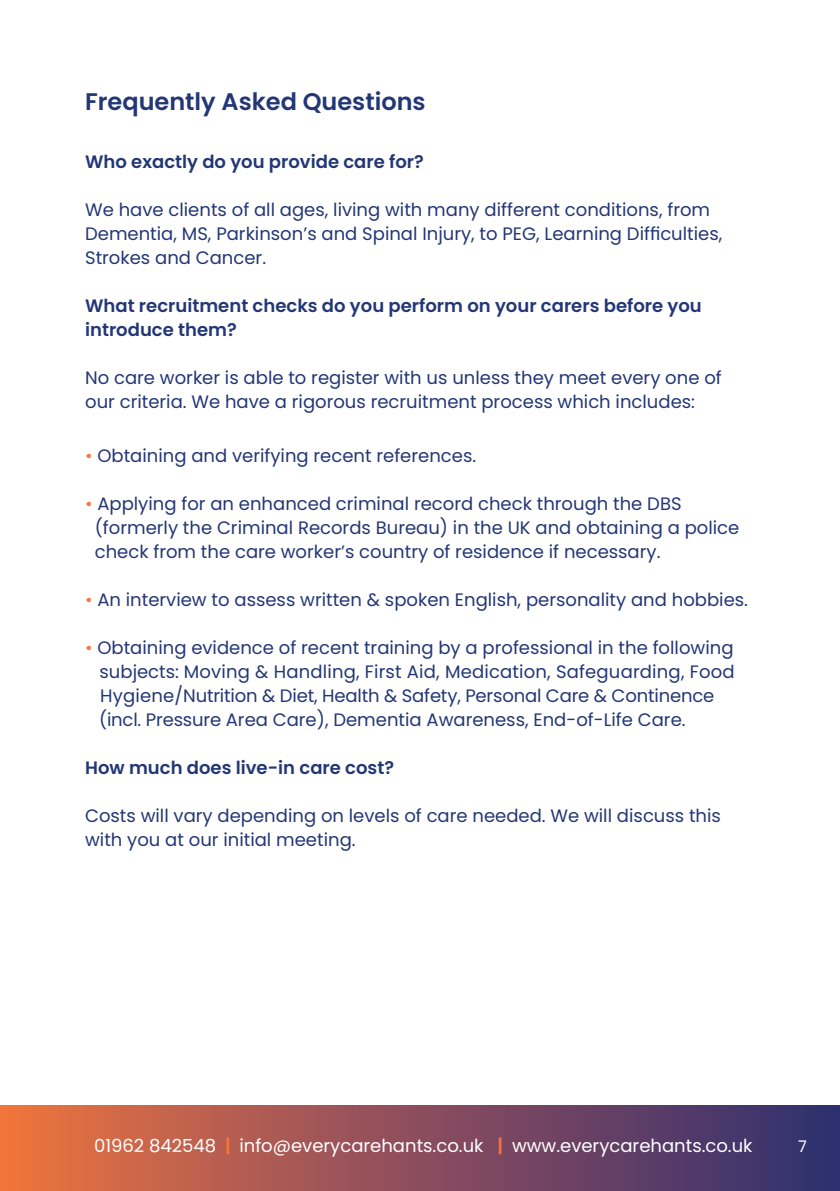
<style>
.page{position:relative;width:840px;height:1191px;background:#fff}
.page>*{position:absolute;margin:0;border:0;box-sizing:border-box;transform-origin:0 0}
.t1{font:600 24px "Poppins";color:#233775}
.t2{font:18px/24px "Poppins";color:#233775}
.t3{font:600 18px "Poppins";color:#233775}
.t4{font:18px "Poppins";color:#fff}
.t5{font:16px "Poppins";color:#fff}
.s1{color:#f37737}
.s2{font-weight:600;color:#f37737}
</style>
<div class="page">
<div style="left:0;top:1106px;width:839px;height:85px;background:linear-gradient(to right,#ed7242,#2e2d73)"></div>
<p class="t1" style="left:85px;top:88px;width:342px">Frequently Asked Questions</p>
<p class="t3" style="left:85px;top:151px;width:340px">Who exactly do you provide care for?</p>
<p class="t2" style="left:85px;top:198px;width:638px">We have clients of all ages, living with many different conditions, from<br>Dementia, MS, Parkinson’s and Spinal Injury, to PEG, Learning Difficulties,<br>Strokes and Cancer.</p>
<p class="t3" style="left:85px;top:295px;width:618px">What recruitment checks do you perform on your carers before you</p>
<p class="t3" style="left:85px;top:319px;width:153px">introduce them?</p>
<p class="t2" style="left:85px;top:366px;width:637px">No care worker is able to register with us unless they meet every one of our criteria. We have a rigorous recruitment process which includes:</p>
<p class="t2" style="left:85px;top:444px;width:392px"><span class="s1">•</span> Obtaining and verifying recent references.</p>
<p class="t2" style="left:85px;top:492px;width:597px"><span class="s1">•</span> Applying for an enhanced criminal record check through the DBS</p>
<p class="t2" style="left:95px;top:516px;width:645px">(formerly the Criminal Records Bureau) in the UK and obtaining a police check from the care worker’s country of residence if necessary.</p>
<p class="t2" style="left:85px;top:588px;width:664px"><span class="s1">•</span> An interview to assess written &amp; spoken English, personality and hobbies.</p>
<p class="t2" style="left:99px;top:636px;width:636px;text-indent:-14px"><span class="s1">•</span> Obtaining evidence of recent training by a professional in the following subjects: Moving &amp; Handling, First Aid, Medication, Safeguarding, Food Hygiene/Nutrition &amp; Diet, Health &amp; Safety, Personal Care &amp; Continence (incl. Pressure Area Care), Dementia Awareness, End-of-Life Care.</p>
<p class="t3" style="left:85px;top:757px;width:310px">How much does live-in care cost?</p>
<p class="t2" style="left:85px;top:804px;width:637px">Costs will vary depending on levels of care needed. We will discuss this with you at our initial meeting.</p>
<p class="t4" style="left:94px;top:1135px;width:659px">01962 842548 <span class="s2">|</span> info@everycarehants.co.uk <span class="s2">|</span> www.everycarehants.co.uk</p>
<p class="t5" style="left:797px;top:1136px;width:10px">7</p>
</div>
